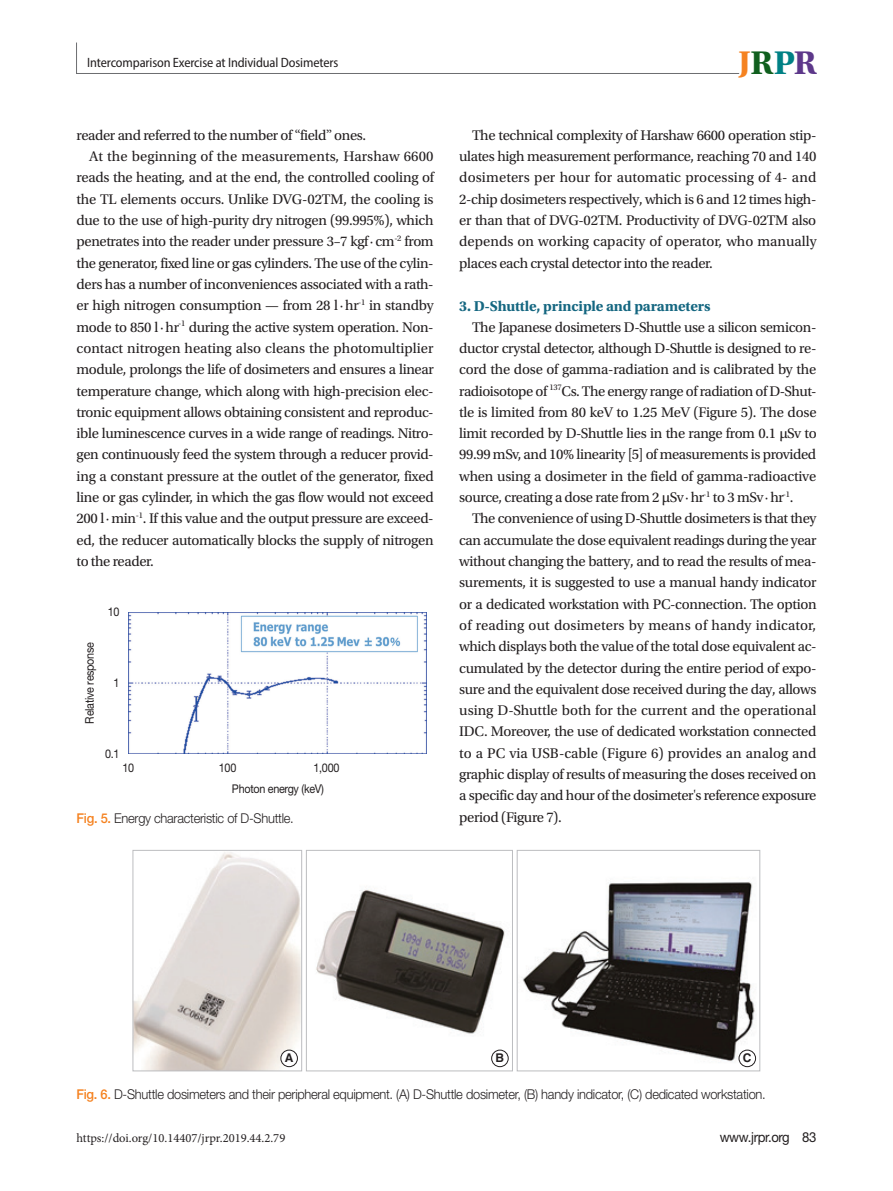
<style>
.page{position:relative;width:893px;height:1191px;background:#fff}
.page>*{position:absolute;margin:0;border:0;box-sizing:border-box;transform-origin:0 0}
.t1{font:700 34.5px "Utopia Std";color:#f58220}
.본문_중제목{font:700 15px "Utopia Std";letter-spacing:-.01em;color:#156781}
.본문{font:14.7px/21.3px "Utopia Std";letter-spacing:-.025em;color:#231f20;text-align:justify}
.t2{font:13.8px "Helvetica Neue LT Std";letter-spacing:-.025em;color:#231f20;scale:.95 1}
.표_제목__그림_설명{font:300 13.5px "Helvetica Neue LT Std";letter-spacing:-.02em;color:#231f20;scale:.95 1}
.t3{font:semi-condensed 13.5px "Myriad Pro";letter-spacing:-.01em;color:#231f20}
.t4{font:12.6px "Minion Pro";color:#231f20}
.그림_지문_8pt{font:12px "Helvetica Neue LT Std";letter-spacing:-.025em;color:#231f20;scale:.9 1}
.t5{font:700 12px "Helvetica LT Std";color:#231f20}
.s1{font-family:"Minion Pro"}
.s2{color:#105f1e}
.s3{color:#008185}
.s4{color:#5d388a}
.s5{font-weight:500;color:#f58220}
</style>
<div class="page">
<svg style="left:76px;top:42px;width:664px;height:32px"></svg>
<img style="left:128px;top:612px;width:298px;height:142px">
<img style="left:135px;top:852px;width:165px;height:217px">
<div style="left:133px;top:850px;width:169px;height:221px;border:1px solid #bcbdc0"></div>
<img style="left:316px;top:889px;width:193px;height:179px">
<div style="left:306px;top:850px;width:207px;height:221px;border:1px solid #bcbdc0"></div>
<img style="left:522px;top:882px;width:235px;height:186px">
<div style="left:517px;top:850px;width:243px;height:221px;border:1px solid #bcbdc0"></div>
<div style="left:281px;top:1050px;width:16px;height:16px;background:#fff;border-radius:50%"></div>
<div style="left:281px;top:1049px;width:17px;height:18px;border:1px solid #231f20;border-radius:50%"></div>
<div style="left:492px;top:1050px;width:16px;height:16px;background:#fff;border-radius:50%"></div>
<div style="left:491px;top:1049px;width:17px;height:18px;border:1px solid #231f20;border-radius:50%"></div>
<div style="left:739px;top:1050px;width:17px;height:16px;background:#fff;border-radius:50%"></div>
<div style="left:739px;top:1049px;width:17px;height:18px;border:1px solid #231f20;border-radius:50%"></div>
<p class="t3" style="left:87px;top:54px;width:253px">Intercomparison Exercise at Individual Dosimeters</p>
<p class="본문" style="left:77px;top:125px;width:291px">reader and referred to the number of <span class="s1">“</span>field<span class="s1">”</span> ones.</p>
<p class="본문" style="left:77px;top:146px;width:359px;text-indent:13px">At the beginning of the measurements, Harshaw 6600 reads the heating, and at the end, the controlled cooling of the TL elements occurs. Unlike DVG-02TM, the cooling is due to the use of high-purity dry nitrogen (99.995%), which penetrates into the reader under pressure 3–7 kgf∙ cm<sup>-2</sup> from the generator, fixed line or gas cylinders. The use of the cylin&shy;ders has a number of inconveniences associated with a rath&shy;er high nitrogen consumption — from 28 l ∙ hr<sup>-1</sup> in standby mode to 850 l∙ hr<sup>-1</sup> during the active system operation. Non&shy;contact nitrogen heating also cleans the photomultiplier module, prolongs the life of dosimeters and ensures a linear temperature change, which along with high-precision elec&shy;tronic equipment allows obtaining consistent and reproduc&shy;ible luminescence curves in a wide range of readings. Nitro&shy;gen continuously feed the system through a reducer provid&shy;ing a constant pressure at the outlet of the generator, fixed line or gas cylinder, in which the gas flow would not exceed 200 l∙ min<sup>-1</sup>. If this value and the output pressure are exceed&shy;ed, the reducer automatically blocks the supply of nitrogen to the reader.</p>
<p class="그림_지문_8pt" style="left:82px;top:723px;width:92px;rotate:-90deg">Relative response</p>
<p class="그림_지문_8pt" style="left:108px;top:604px;width:15px">10</p>
<p class="그림_지문_8pt" style="left:114px;top:675px;width:8px">1</p>
<p class="그림_지문_8pt" style="left:105px;top:746px;width:18px">0.1</p>
<p class="그림_지문_8pt" style="left:122px;top:761px;width:15px">10</p>
<p class="그림_지문_8pt" style="left:219px;top:761px;width:21px">100</p>
<p class="그림_지문_8pt" style="left:313px;top:761px;width:30px">1,000</p>
<p class="그림_지문_8pt" style="left:232px;top:781px;width:104px">Photon energy (keV)</p>
<h1 class="t1" style="left:738px;top:43px;width:80px">J<span class="s2">R</span><span class="s3">P</span><span class="s4">R</span></h1>
<p class="본문" style="left:459px;top:125px;width:359px;text-indent:13px">The technical complexity of Harshaw 6600 operation stip&shy;ulates high measurement performance, reaching 70 and 140 dosimeters per hour for automatic processing of 4- and 2-chip dosimeters respectively, which is 6 and 12 times high&shy;er than that of DVG-02TM. Productivity of DVG-02TM also depends on working capacity of operator, who manually places each crystal detector into the reader.</p>
<p class="본문_중제목" style="left:459px;top:297px;width:253px">3. D-Shuttle, principle and parameters</p>
<p class="본문" style="left:459px;top:316px;width:359px;text-indent:13px">The Japanese dosimeters D-Shuttle use a silicon semicon&shy;ductor crystal detector, although D-Shuttle is designed to re&shy;cord the dose of gamma-radiation and is calibrated by the radioisotope of <sup>137</sup>Cs. The energy range of radiation of D-Shut&shy;tle is limited from 80 keV to 1.25 MeV (Figure 5). The dose limit recorded by D-Shuttle lies in the range from 0.1 μSv to 99.99 mSv, and 10% linearity [5] of measurements is provided when using a dosimeter in the field of gamma-radioactive source, creating a dose rate from 2 μSv∙ hr<sup>-1</sup> to 3 mSv∙ hr<sup>-1</sup>.</p>
<p class="본문" style="left:459px;top:508px;width:359px;text-indent:13px">The convenience of using D-Shuttle dosimeters is that they can accumulate the dose equivalent readings during the year without changing the battery, and to read the results of mea&shy;surements, it is suggested to use a manual handy indicator or a dedicated workstation with PC-connection. The option of reading out dosimeters by means of handy indicator, which displays both the value of the total dose equivalent ac&shy;cumulated by the detector during the entire period of expo&shy;sure and the equivalent dose received during the day, allows using D-Shuttle both for the current and the operational IDC. Moreover, the use of dedicated workstation connected to a PC via USB-cable (Figure 6) provides an analog and graphic display of results of measuring the doses received on a specific day and hour of the dosimeter<span class="s1">'</span>s reference exposure</p>
<p class="표_제목__그림_설명" style="left:77px;top:810px;width:230px"><span class="s5">Fig. 5.</span> Energy characteristic of D-Shuttle.</p>
<p class="본문" style="left:459px;top:806px;width:104px">period (Figure 7).</p>
<p class="t5" style="left:285px;top:1050px;width:10px">A</p>
<p class="t5" style="left:496px;top:1050px;width:10px">B</p>
<p class="t5" style="left:743px;top:1050px;width:10px">C</p>
<p class="표_제목__그림_설명" style="left:76px;top:1086px;width:727px"><span class="s5">Fig. 6.</span> D-Shuttle dosimeters and their peripheral equipment. (A) D-Shuttle dosimeter, (B) handy indicator, (C) dedicated workstation.</p>
<p class="t4" style="left:77px;top:1129px;width:210px">https://doi.org/10.14407/jrpr.2019.44.2.79</p>
<p class="t2" style="left:720px;top:1128px;width:103px">www.jrpr.org 83</p>
</div>
